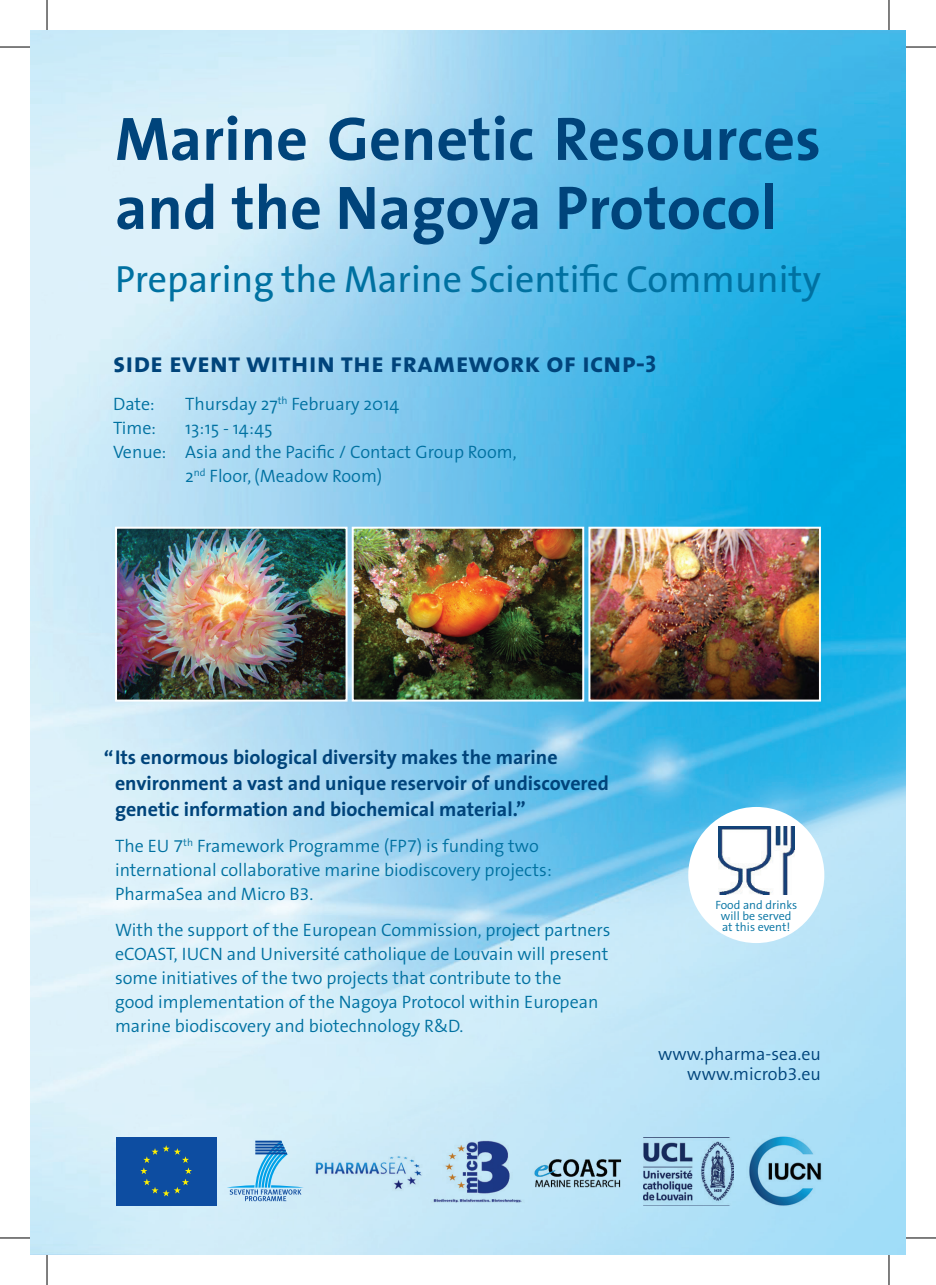
<style>
.page{position:relative;width:936px;height:1285px;background:#fff}
.page>*{position:absolute;margin:0;border:0;box-sizing:border-box;transform-origin:0 0}
.t1{font:700 62px/69px "The Sans";color:#00447b}
.t2{font:38px "The Sans B5 Plain";color:#0071a1}
.t3{font:28px "The Sans Bold Caps";color:#00447b}
.t4{font:700 20px/26px "The Sans";color:#00447b}
.t5{font:300 18px/24px "The Sans B4";color:#0071a1}
.t6{font:300 18px "The Sans";color:#0071a1}
.t7{font:300 18px/20px "The Sans B4";color:#00447b;text-align:right}
.t8{font:300 12px/11px "The Sans B4";color:#0071a1;text-align:center}
.s1{font-size:24px}
</style>
<div class="page">
<img style="left:30px;top:30px;width:876px;height:1225px">
<img style="left:118px;top:530px;width:227px;height:168px">
<div style="left:115px;top:527px;width:233px;height:174px;border:2px solid #fff"></div>
<div style="left:116px;top:1137px;width:100px;height:68px;background:#0d4da1"></div>
<svg style="left:140px;top:1145px;width:52px;height:51px"></svg>
<div style="left:224px;top:1137px;width:83px;height:68px;background:#d3edf8;border-radius:6px"></div>
<svg style="left:227px;top:1140px;width:77px;height:61px"></svg>
<img style="left:309px;top:1137px;width:219px;height:68px">
<img style="left:523px;top:1145px;width:111px;height:52px">
<img style="left:643px;top:1137px;width:91px;height:68px">
<img style="left:746px;top:1135px;width:78px;height:71px">
<img style="left:355px;top:530px;width:226px;height:168px">
<div style="left:352px;top:527px;width:232px;height:174px;border:2px solid #fff"></div>
<img style="left:591px;top:530px;width:227px;height:168px">
<div style="left:588px;top:527px;width:233px;height:174px;border:2px solid #fff"></div>
<div style="left:688px;top:807px;width:136px;height:136px;background:#fff;border-radius:50%"></div>
<img style="left:718px;top:827px;width:76px;height:67px">
<hr style="left:0;top:47px;width:30px;height:1px;background:#000">
<hr style="left:906px;top:47px;width:30px;height:1px;background:#000">
<hr style="left:0;top:1237px;width:30px;height:1px;background:#000">
<hr style="left:906px;top:1237px;width:30px;height:1px;background:#000">
<hr style="left:47px;top:0;width:1px;height:30px;background:#000">
<hr style="left:47px;top:1255px;width:1px;height:30px;background:#000">
<hr style="left:889px;top:0;width:1px;height:30px;background:#000">
<hr style="left:889px;top:1255px;width:1px;height:30px;background:#000">
<h1 class="t1" style="left:115px;top:103px;width:707px">Marine Genetic Resources and the Nagoya Protocol</h1>
<h2 class="t2" style="left:115px;top:259px;width:707px">Preparing the Marine Scientific Community</h2>
<h3 class="t3" style="left:113px;top:339px;width:545px">side event within the framework of icnp-<span class="s1">3</span></h3>
<p class="t6" style="left:113px;top:389px;width:43px">Date:</p>
<p class="t6" style="left:185px;top:389px;width:216px">Thursday 27<sup>th</sup> February 2014</p>
<p class="t6" style="left:113px;top:413px;width:45px">Time:</p>
<p class="t6" style="left:185px;top:413px;width:89px">13:15 - 14:45</p>
<p class="t6" style="left:113px;top:437px;width:405px">Venue: Asia and the Pacific / Contact Group Room,</p>
<p class="t6" style="left:185px;top:461px;width:199px">2<sup>nd</sup> Floor, (Meadow Room)</p>
<p class="t4" style="left:115px;top:743px;width:495px;text-indent:-11px">“Its enormous biological diversity makes the marine environment a vast and unique reservoir of undiscovered genetic information and biochemical material.”</p>
<p class="t5" style="left:115px;top:834px;width:438px">The EU 7<sup>th</sup> Framework Programme (FP7) is funding two international collaborative marine biodiscovery projects:<br>PharmaSea and Micro B3.</p>
<p class="t5" style="left:115px;top:918px;width:497px">With the support of the European Commission, project partners eCOAST, IUCN and Université catholique de Louvain will present some initiatives of the two projects that contribute to the<br>good implementation of the Nagoya Protocol within European marine biodiscovery and biotechnology R&amp;D.</p>
<p class="t8" style="left:715px;top:900px;width:83px">Food and drinks will be served at this event!</p>
<p class="t7" style="left:658px;top:1044px;width:164px">www.pharma-sea.eu www.microb3.eu</p>
</div>
